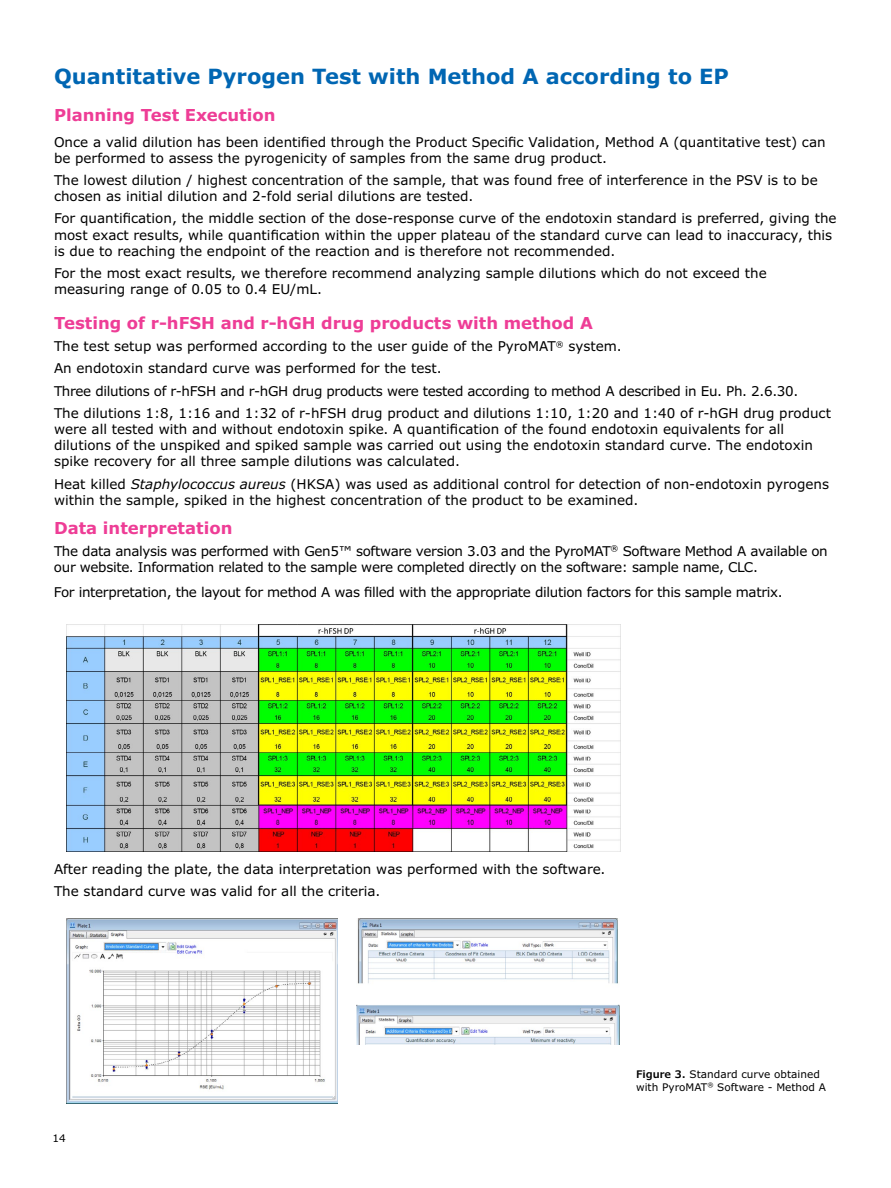
<style>
.page{position:relative;width:891px;height:1188px;background:#fff}
.page>*{position:absolute;margin:0;border:0;box-sizing:border-box;transform-origin:0 0}
.t1{font:700 21px "Verdana Pro";color:#0066b3}
.t2{font:700 16.5px "Verdana Pro";color:#ee3d96}
.t3{font:13.5px/16.2px "Verdana Pro";color:#000}
.t4{font:13.5px/16.2px "Verdana Pro";letter-spacing:-.025em;color:#000}
.t5{font:10.5px/12.6px "Verdana Pro";color:#000}
.s1{font-style:italic}
.s2{font-weight:600}
</style>
<div class="page">
<img style="left:67px;top:625px;width:553px;height:226px">
<img style="left:67px;top:918px;width:270px;height:185px">
<img style="left:357px;top:918px;width:262px;height:126px">
<h1 class="t1" style="left:54px;top:62px;width:677px">Quantitative Pyrogen Test with Method A according to EP</h1>
<p class="t2" style="left:54px;top:105px;width:223px">Planning Test Execution</p>
<p class="t3" style="left:54px;top:134px;width:773px">Once a valid dilution has been identified through the Product Specific Validation, Method A (quantitative test) can be performed to assess the pyrogenicity of samples from the same drug product.</p>
<p class="t3" style="left:54px;top:172px;width:765px">The lowest dilution / highest concentration of the sample, that was found free of interference in the PSV is to be chosen as initial dilution and 2-fold serial dilutions are tested.</p>
<p class="t3" style="left:54px;top:211px;width:784px">For quantification, the middle section of the dose-response curve of the endotoxin standard is preferred, giving the most exact results, while quantification within the upper plateau of the standard curve can lead to inaccuracy, this is due to reaching the endpoint of the reaction and is therefore not recommended.</p>
<p class="t3" style="left:54px;top:265px;width:714px">For the most exact results, we therefore recommend analyzing sample dilutions which do not exceed the measuring range of 0.05 to 0.4 EU/mL.</p>
<p class="t2" style="left:54px;top:312px;width:540px">Testing of r-hFSH and r-hGH drug products with method A</p>
<p class="t3" style="left:54px;top:335px;width:779px;line-height:22.2px">The test setup was performed according to the user guide of the PyroMAT<sup>®</sup> system.<br>An endotoxin standard curve was performed for the test.<br>Three dilutions of r-hFSH and r-hGH drug products were tested according to method A described in Eu. Ph. 2.6.30.<br>The dilutions 1:8, 1:16 and 1:32 of r-hFSH drug product and dilutions 1:10, 1:20 and 1:40 of r-hGH drug product</p>
<p class="t3" style="left:54px;top:421px;width:760px">were all tested with and without endotoxin spike. A quantification of the found endotoxin equivalents for all dilutions of the unspiked and spiked sample was carried out using the endotoxin standard curve. The endotoxin spike recovery for all three sample dilutions was calculated.</p>
<p class="t3" style="left:54px;top:476px;width:777px">Heat killed <span class="s1">Staphylococcus aureus</span> (HKSA) was used as additional control for detection of non-endotoxin pyrogens within the sample, spiked in the highest concentration of the product to be examined.</p>
<p class="t2" style="left:54px;top:517px;width:180px">Data interpretation</p>
<p class="t4" style="left:54px;top:543px;width:775px">The data analysis was performed with Gen5™ software version 3.03 and the PyroMAT<sup>®</sup> Software Method A available on our website. Information related to the sample were completed directly on the software: sample name, CLC.</p>
<p class="t4" style="left:54px;top:584px;width:730px">For interpretation, the layout for method A was filled with the appropriate dilution factors for this sample matrix.</p>
<p class="t3" style="left:54px;top:858px;width:553px;line-height:22.2px">After reading the plate, the data interpretation was performed with the software.<br>The standard curve was valid for all the criteria.</p>
<p class="t5" style="left:53px;top:1132px;width:15px">14</p>
<p class="t5" style="left:636px;top:1068px;width:191px"><span class="s2">Figure 3.</span> Standard curve obtained with PyroMAT<sup>®</sup> Software - Method A</p>
</div>
